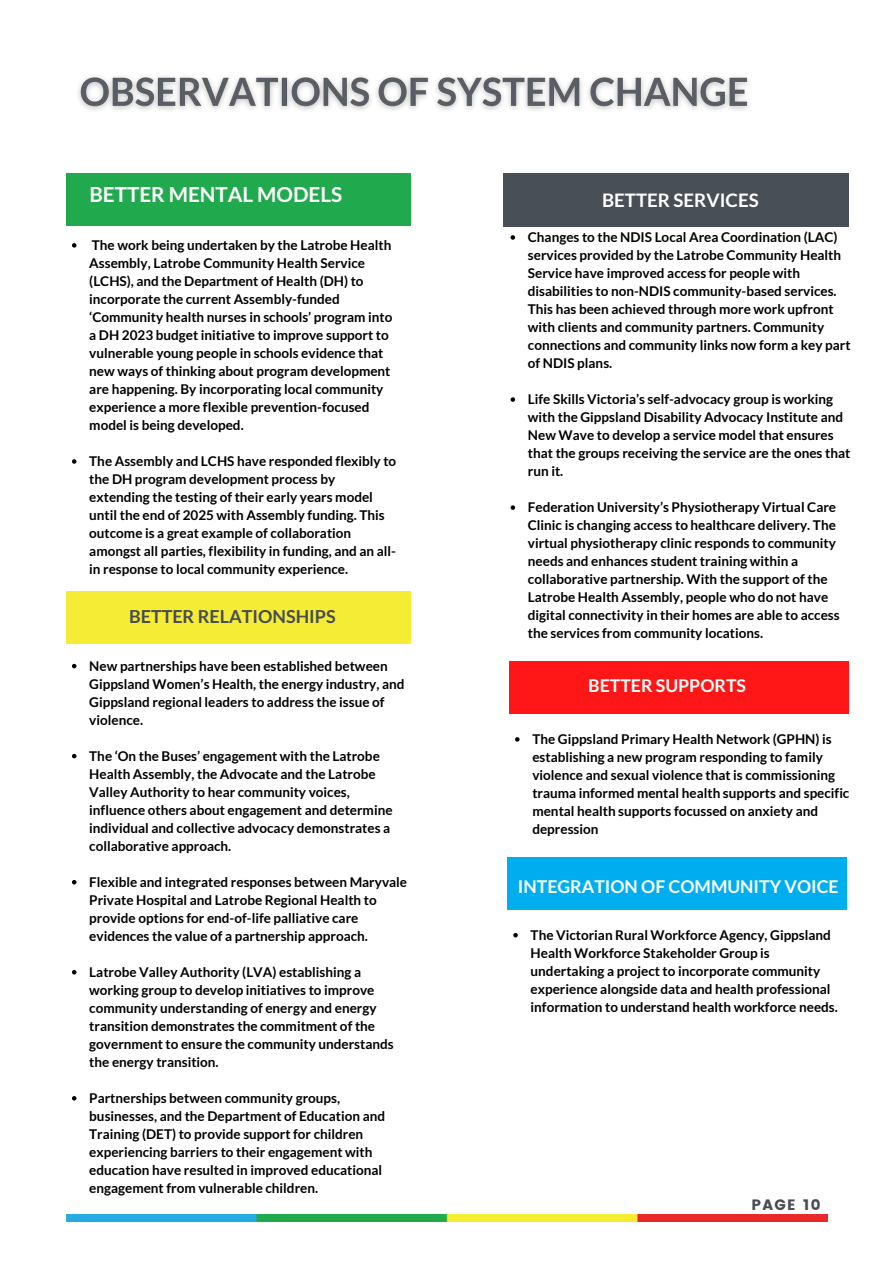
<style>
.page{position:relative;width:893px;height:1264px;background:#fff}
.page>*{position:absolute;margin:0;border:0;box-sizing:border-box;transform-origin:0 0}
.t1{font:700 20.7px "Lato";color:#fff}
.t2{font:700 18.6px "Lato";color:#fff}
.t3{font:700 18px "Lato";color:#474c55}
.t4{font:700 17.7px "Lato";color:#fff}
.t5{font:15px "Poppins";letter-spacing:.09em;color:#474c55}
.t6{font:700 13.5px/18px "Lato";color:#000}
</style>
<div class="page">
<div style="left:66px;top:591px;width:344px;height:53px;background:#f5ed35"></div>
<div style="left:509px;top:661px;width:339px;height:52px;background:#ff1616"></div>
<svg style="left:515px;top:737px;width:4px;height:4px"></svg>
<svg style="left:72px;top:243px;width:4px;height:5px"></svg>
<svg style="left:72px;top:459px;width:4px;height:5px"></svg>
<svg style="left:510px;top:235px;width:5px;height:5px"></svg>
<svg style="left:510px;top:397px;width:5px;height:5px"></svg>
<svg style="left:510px;top:505px;width:5px;height:5px"></svg>
<div style="left:66px;top:174px;width:344px;height:52px;background:#20aa4d"></div>
<img style="left:66px;top:1214px;width:761px;height:7px">
<img style="left:78px;top:76px;width:670px;height:34px">
<div style="left:503px;top:174px;width:345px;height:53px;background:#494f56"></div>
<svg style="left:72px;top:664px;width:4px;height:4px"></svg>
<svg style="left:72px;top:754px;width:4px;height:4px"></svg>
<svg style="left:72px;top:880px;width:4px;height:4px"></svg>
<svg style="left:72px;top:970px;width:4px;height:4px"></svg>
<svg style="left:72px;top:1096px;width:4px;height:4px"></svg>
<div style="left:507px;top:857px;width:339px;height:52px;background:#00aeef"></div>
<svg style="left:513px;top:933px;width:5px;height:4px"></svg>
<h1 class="t1" style="left:89px;top:182px;width:254px">BETTER MENTAL MODELS</h1>
<p class="t6" style="left:89px;top:236px;width:304px">The work being undertaken by the Latrobe Health Assembly, Latrobe Community Health Service (LCHS), and the Department of Health (DH) to incorporate the current Assembly-funded ‘Community health nurses in schools’ program into a DH 2023 budget initiative to improve support to vulnerable young people in schools evidence that new ways of thinking about program development are happening. By incorporating local community experience a more flexible prevention-focused model is being developed.</p>
<p class="t6" style="left:89px;top:452px;width:308px">The Assembly and LCHS have responded flexibly to the DH program development process by extending the testing of their early years model until the end of 2025 with Assembly funding. This outcome is a great example of collaboration amongst all parties, flexibility in funding, and an all&shy;in response to local community experience.</p>
<h3 class="t3" style="left:129px;top:605px;width:208px">BETTER RELATIONSHIPS</h3>
<p class="t6" style="left:89px;top:656px;width:317px">New partnerships have been established between Gippsland Women’s Health, the energy industry, and Gippsland regional leaders to address the issue of violence.</p>
<p class="t6" style="left:89px;top:746px;width:305px">The ‘On the Buses’ engagement with the Latrobe Health Assembly, the Advocate and the Latrobe Valley Authority to hear community voices, influence others about engagement and determine individual and collective advocacy demonstrates a collaborative approach.</p>
<p class="t6" style="left:89px;top:872px;width:319px">Flexible and integrated responses between Maryvale Private Hospital and Latrobe Regional Health to provide options for end-of-life palliative care evidences the value of a partnership approach.</p>
<p class="t6" style="left:89px;top:962px;width:306px">Latrobe Valley Authority (LVA) establishing a working group to develop initiatives to improve community understanding of energy and energy transition demonstrates the commitment of the government to ensure the community understands the energy transition.</p>
<p class="t6" style="left:89px;top:1088px;width:297px">Partnerships between community groups, businesses, and the Department of Education and Training (DET) to provide support for children experiencing barriers to their engagement with education have resulted in improved educational engagement from vulnerable children.</p>
<h2 class="t2" style="left:602px;top:188px;width:158px">BETTER SERVICES</h2>
<p class="t6" style="left:528px;top:228px;width:324px">Changes to the NDIS Local Area Coordination (LAC) services provided by the Latrobe Community Health Service have improved access for people with disabilities to non-NDIS community-based services.<br>This has been achieved through more work upfront with clients and community partners. Community connections and community links now form a key part of NDIS plans.</p>
<p class="t6" style="left:528px;top:390px;width:324px">Life Skills Victoria’s self-advocacy group is working with the Gippsland Disability Advocacy Institute and New Wave to develop a service model that ensures that the groups receiving the service are the ones that run it.</p>
<p class="t6" style="left:528px;top:498px;width:313px">Federation University’s Physiotherapy Virtual Care Clinic is changing access to healthcare delivery. The virtual physiotherapy clinic responds to community needs and enhances student training within a collaborative partnership. With the support of the Latrobe Health Assembly, people who do not have digital connectivity in their homes are able to access the services from community locations.</p>
<h3 class="t4" style="left:588px;top:675px;width:159px">BETTER SUPPORTS</h3>
<p class="t6" style="left:532px;top:729px;width:318px">The Gippsland Primary Health Network (GPHN) is establishing a new program responding to family violence and sexual violence that is commissioning trauma informed mental health supports and specific mental health supports focussed on anxiety and depression</p>
<h3 class="t4" style="left:518px;top:875px;width:322px">INTEGRATION OF COMMUNITY VOICE</h3>
<p class="t6" style="left:530px;top:925px;width:309px">The Victorian Rural Workforce Agency, Gippsland Health Workforce Stakeholder Group is undertaking a project to incorporate community experience alongside data and health professional information to understand health workforce needs.</p>
<p class="t5" style="left:751px;top:1196px;width:70px">PAGE 10</p>
</div>
